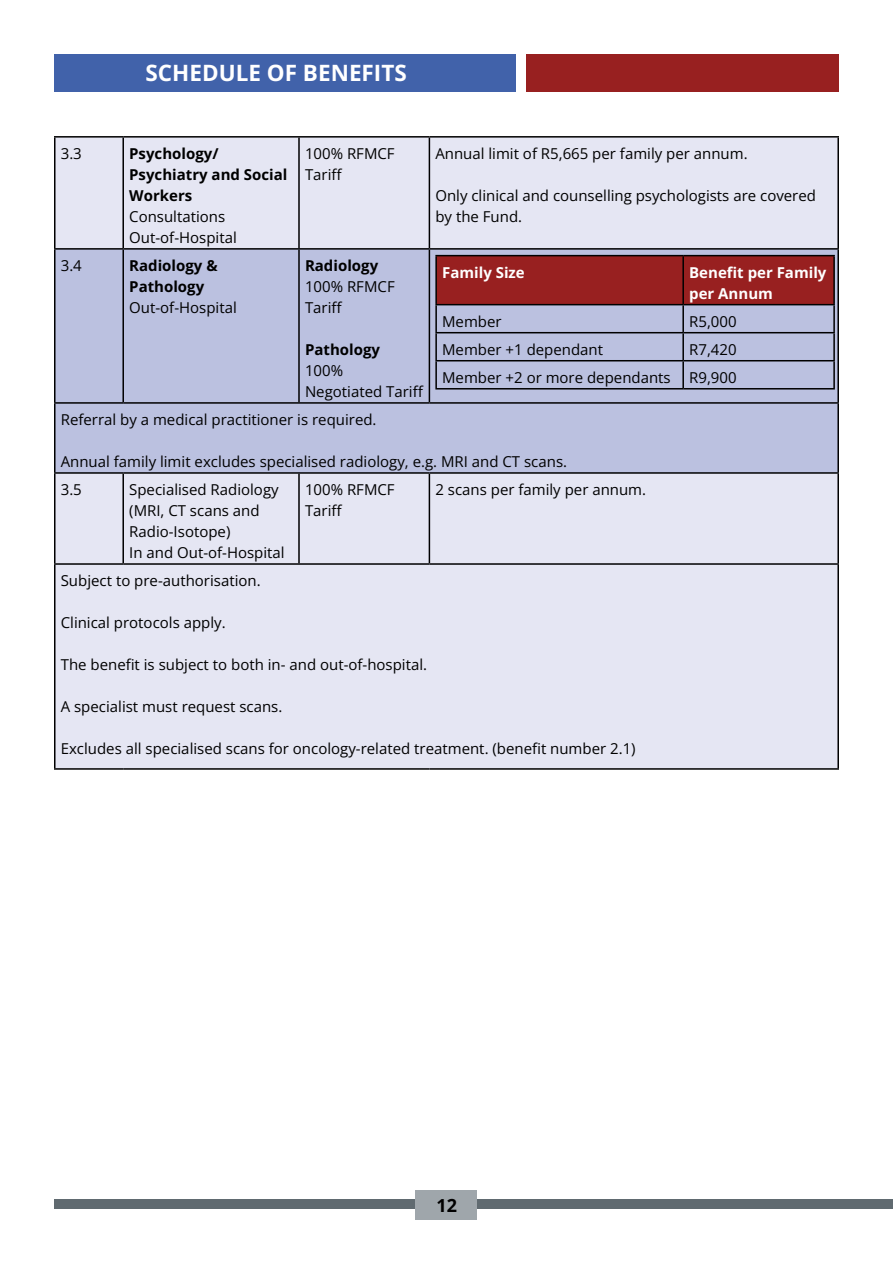
<style>
.page{position:relative;width:893px;height:1263px;background:#fff}
.page>*{position:absolute;margin:0;border:0;box-sizing:border-box;transform-origin:0 0}
.t1{font:700 22.5px "Open Sans";color:#fff}
.t2{font:700 18px "Open Sans";color:#000}
.t3{font:15px/21px "Open Sans";color:#000}
.t4{font:700 15px/21px "Open Sans";color:#000}
.t5{font:700 15px/21px "Open Sans";color:#fff}
</style>
<div class="page">
<div style="left:54px;top:54px;width:461px;height:37px;background:#4162aa"></div>
<div style="left:526px;top:54px;width:313px;height:37px;background:#982020"></div>
<div style="left:54px;top:1200px;width:839px;height:9px;background:#606a70"></div>
<div style="left:416px;top:1190px;width:61px;height:29px;background:#9fa6ab"></div>
<div style="left:56px;top:138px;width:781px;height:630px;background:#e5e6f3"></div>
<div style="left:56px;top:250px;width:781px;height:222px;background:#bbc1e0"></div>
<hr style="left:54px;top:136px;width:69px;height:2px;background:#000">
<hr style="left:54px;top:138px;width:2px;height:110px;background:#000">
<hr style="left:123px;top:136px;width:176px;height:2px;background:#000">
<hr style="left:122px;top:138px;width:2px;height:110px;background:#000">
<hr style="left:299px;top:136px;width:130px;height:2px;background:#000">
<hr style="left:298px;top:138px;width:2px;height:110px;background:#000">
<hr style="left:429px;top:136px;width:410px;height:2px;background:#000">
<hr style="left:429px;top:138px;width:1px;height:110px;background:#000">
<hr style="left:837px;top:138px;width:2px;height:110px;background:#000">
<hr style="left:54px;top:248px;width:69px;height:2px;background:#000">
<hr style="left:54px;top:250px;width:2px;height:152px;background:#000">
<hr style="left:123px;top:248px;width:176px;height:2px;background:#000">
<hr style="left:122px;top:250px;width:2px;height:152px;background:#000">
<hr style="left:299px;top:248px;width:130px;height:2px;background:#000">
<hr style="left:298px;top:250px;width:2px;height:152px;background:#000">
<hr style="left:429px;top:248px;width:410px;height:2px;background:#000">
<hr style="left:429px;top:250px;width:1px;height:152px;background:#000">
<hr style="left:837px;top:250px;width:2px;height:152px;background:#000">
<hr style="left:54px;top:402px;width:69px;height:2px;background:#000">
<hr style="left:54px;top:404px;width:2px;height:68px;background:#000">
<hr style="left:123px;top:402px;width:176px;height:2px;background:#000">
<hr style="left:299px;top:402px;width:130px;height:2px;background:#000">
<hr style="left:429px;top:402px;width:410px;height:2px;background:#000">
<hr style="left:837px;top:404px;width:2px;height:68px;background:#000">
<hr style="left:54px;top:472px;width:69px;height:2px;background:#000">
<hr style="left:54px;top:474px;width:2px;height:89px;background:#000">
<hr style="left:123px;top:472px;width:176px;height:2px;background:#000">
<hr style="left:122px;top:474px;width:2px;height:89px;background:#000">
<hr style="left:299px;top:472px;width:130px;height:2px;background:#000">
<hr style="left:298px;top:474px;width:2px;height:89px;background:#000">
<hr style="left:429px;top:472px;width:410px;height:2px;background:#000">
<hr style="left:429px;top:474px;width:1px;height:89px;background:#000">
<hr style="left:837px;top:474px;width:2px;height:89px;background:#000">
<hr style="left:54px;top:563px;width:69px;height:2px;background:#000">
<hr style="left:54px;top:565px;width:2px;height:203px;background:#000">
<hr style="left:123px;top:563px;width:176px;height:2px;background:#000">
<hr style="left:299px;top:563px;width:130px;height:2px;background:#000">
<hr style="left:429px;top:563px;width:410px;height:2px;background:#000">
<hr style="left:837px;top:565px;width:2px;height:203px;background:#000">
<hr style="left:54px;top:768px;width:69px;height:2px;background:#000">
<hr style="left:123px;top:768px;width:176px;height:2px;background:#000">
<hr style="left:299px;top:768px;width:130px;height:2px;background:#000">
<hr style="left:429px;top:768px;width:410px;height:2px;background:#000">
<svg style="left:437px;top:256px;width:396px;height:132px;background:#ab8295"></svg>
<hr style="left:435px;top:255px;width:248px;height:1px;background:#000">
<hr style="left:435px;top:256px;width:2px;height:48px;background:#000">
<hr style="left:683px;top:255px;width:152px;height:1px;background:#000">
<hr style="left:682px;top:256px;width:2px;height:48px;background:#000">
<hr style="left:833px;top:256px;width:2px;height:48px;background:#000">
<hr style="left:435px;top:304px;width:248px;height:1px;background:#000">
<hr style="left:435px;top:305px;width:2px;height:27px;background:#000">
<hr style="left:683px;top:304px;width:152px;height:1px;background:#000">
<hr style="left:682px;top:305px;width:2px;height:27px;background:#000">
<hr style="left:833px;top:305px;width:2px;height:27px;background:#000">
<hr style="left:435px;top:332px;width:248px;height:1px;background:#000">
<hr style="left:435px;top:333px;width:2px;height:27px;background:#000">
<hr style="left:683px;top:332px;width:152px;height:1px;background:#000">
<hr style="left:682px;top:333px;width:2px;height:27px;background:#000">
<hr style="left:833px;top:333px;width:2px;height:27px;background:#000">
<hr style="left:435px;top:360px;width:248px;height:1px;background:#000">
<hr style="left:435px;top:361px;width:2px;height:27px;background:#000">
<hr style="left:683px;top:360px;width:152px;height:1px;background:#000">
<hr style="left:682px;top:361px;width:2px;height:27px;background:#000">
<hr style="left:833px;top:361px;width:2px;height:27px;background:#000">
<hr style="left:435px;top:388px;width:248px;height:1px;background:#000">
<hr style="left:683px;top:388px;width:152px;height:1px;background:#000">
<h1 class="t1" style="left:145px;top:57px;width:263px">SCHEDULE OF BENEFITS</h1>
<p class="t3" style="left:61px;top:143px;width:23px">3.3</p>
<p class="t4" style="left:129px;top:143px;width:160px">Psychology/<br>Psychiatry and Social<br>Workers</p>
<p class="t3" style="left:129px;top:206px;width:109px">Consultations<br>Out-of-Hospital</p>
<p class="t3" style="left:61px;top:255px;width:23px">3.4</p>
<p class="t4" style="left:129px;top:255px;width:90px">Radiology &amp;<br>Pathology</p>
<p class="t3" style="left:129px;top:297px;width:109px">Out-of-Hospital</p>
<p class="t3" style="left:305px;top:143px;width:91px">100% RFMCF<br>Tariff</p>
<p class="t3" style="left:435px;top:143px;width:314px">Annual limit of R5,665 per family per annum.</p>
<p class="t3" style="left:435px;top:185px;width:382px">Only clinical and counselling psychologists are covered by the Fund.</p>
<p class="t4" style="left:305px;top:255px;width:75px">Radiology</p>
<p class="t3" style="left:305px;top:276px;width:91px">100% RFMCF<br>Tariff</p>
<p class="t4" style="left:305px;top:339px;width:76px">Pathology</p>
<p class="t3" style="left:305px;top:360px;width:120px">100%<br>Negotiated Tariff</p>
<p class="t5" style="left:442px;top:261px;width:84px">Family Size</p>
<p class="t5" style="left:689px;top:261px;width:139px">Benefit per Family per Annum</p>
<p class="t3" style="left:442px;top:310px;width:61px">Member</p>
<p class="t3" style="left:689px;top:310px;width:49px">R5,000</p>
<p class="t3" style="left:442px;top:338px;width:162px">Member +1 dependant</p>
<p class="t3" style="left:442px;top:335px;width:296px;line-height:28px;text-align:right">R7,420<br>Member +2 or more dependants R9,900</p>
<p class="t3" style="left:61px;top:409px;width:317px">Referral by a medical practitioner is required.</p>
<p class="t3" style="left:61px;top:447px;width:508px;line-height:28px">Annual family limit excludes specialised radiology, e.g. MRI and CT scans.<br>3.5</p>
<p class="t3" style="left:129px;top:479px;width:157px">Specialised Radiology (MRI, CT scans and<br>Radio-Isotope)<br>In and Out-of-Hospital</p>
<p class="t3" style="left:305px;top:479px;width:91px">100% RFMCF<br>Tariff</p>
<p class="t3" style="left:435px;top:479px;width:212px">2 scans per family per annum.</p>
<p class="t3" style="left:61px;top:570px;width:201px">Subject to pre-authorisation.</p>
<p class="t3" style="left:61px;top:612px;width:166px">Clinical protocols apply.</p>
<p class="t3" style="left:61px;top:654px;width:368px">The benefit is subject to both in- and out-of-hospital.</p>
<p class="t3" style="left:61px;top:696px;width:223px">A specialist must request scans.</p>
<p class="t3" style="left:61px;top:738px;width:576px">Excludes all specialised scans for oncology-related treatment. (benefit number 2.1)</p>
<p class="t2" style="left:437px;top:1193px;width:22px">12</p>
</div>
